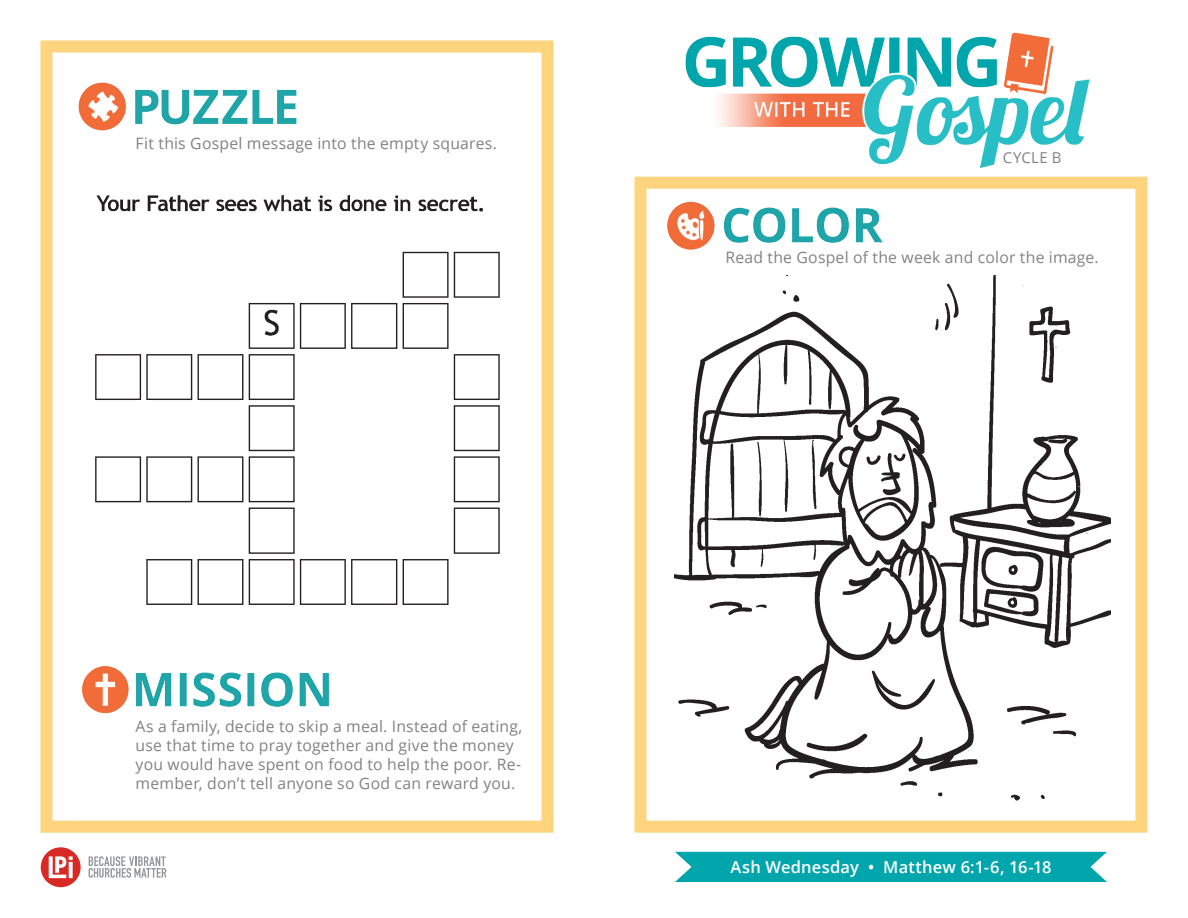
<style>
.page{position:relative;width:1188px;height:918px;background:#fff}
.page>*{position:absolute;margin:0;border:0;box-sizing:border-box;transform-origin:0 0}
.t1{font:600 16.5px "Open Sans";letter-spacing:.01em;color:#fff}
.t2{font:15.75px/18.9px "Open Sans";letter-spacing:.015em;color:#828281}
.t3{font:15px "Open Sans";letter-spacing:.02em;color:#828281}
</style>
<div class="page">
<div style="left:40px;top:40px;width:514px;height:793px;border:12px solid #fed47e"></div>
<div style="left:634px;top:177px;width:514px;height:656px;border:12px solid #fed47e"></div>
<img style="left:667px;top:201px;width:216px;height:49px">
<img style="left:82px;top:666px;width:247px;height:47px">
<img style="left:78px;top:82px;width:219px;height:49px">
<img style="left:672px;top:32px;width:429px;height:145px">
<svg style="left:89px;top:856px;width:78px;height:22px"></svg>
<div style="left:41px;top:847px;width:40px;height:40px;background:#d82924;border-radius:50%"></div>
<svg style="left:49px;top:856px;width:24px;height:22px"></svg>
<svg style="left:69px;top:862px;width:4px;height:16px"></svg>
<div style="left:675px;top:852px;width:432px;height:30px;background:#00a6ab"></div>
<img style="left:95px;top:194px;width:405px;height:411px">
<img style="left:675px;top:275px;width:435px;height:526px">
<div style="left:741px;top:774px;width:55px;height:31px;background:#fff"></div>
<div style="left:457px;top:556px;width:56px;height:31px;background:#fff"></div>
<p class="t2" style="left:136px;top:133px;width:363px">Fit this Gospel message into the empty squares.</p>
<p class="t2" style="left:136px;top:717px;width:388px">As a family, decide to skip a meal. Instead of eating, use that time to pray together and give the money you would have spent on food to help the poor. Re&shy;member, don’t tell anyone so God can reward you.</p>
<p class="t3" style="left:1003px;top:148px;width:60px">CYCLE B</p>
<p class="t2" style="left:726px;top:247px;width:375px">Read the Gospel of the week and color the image.</p>
<p class="t1" style="left:731px;top:856px;width:322px">Ash Wednesday • Matthew 6:1-6, 16-18</p>
</div>
